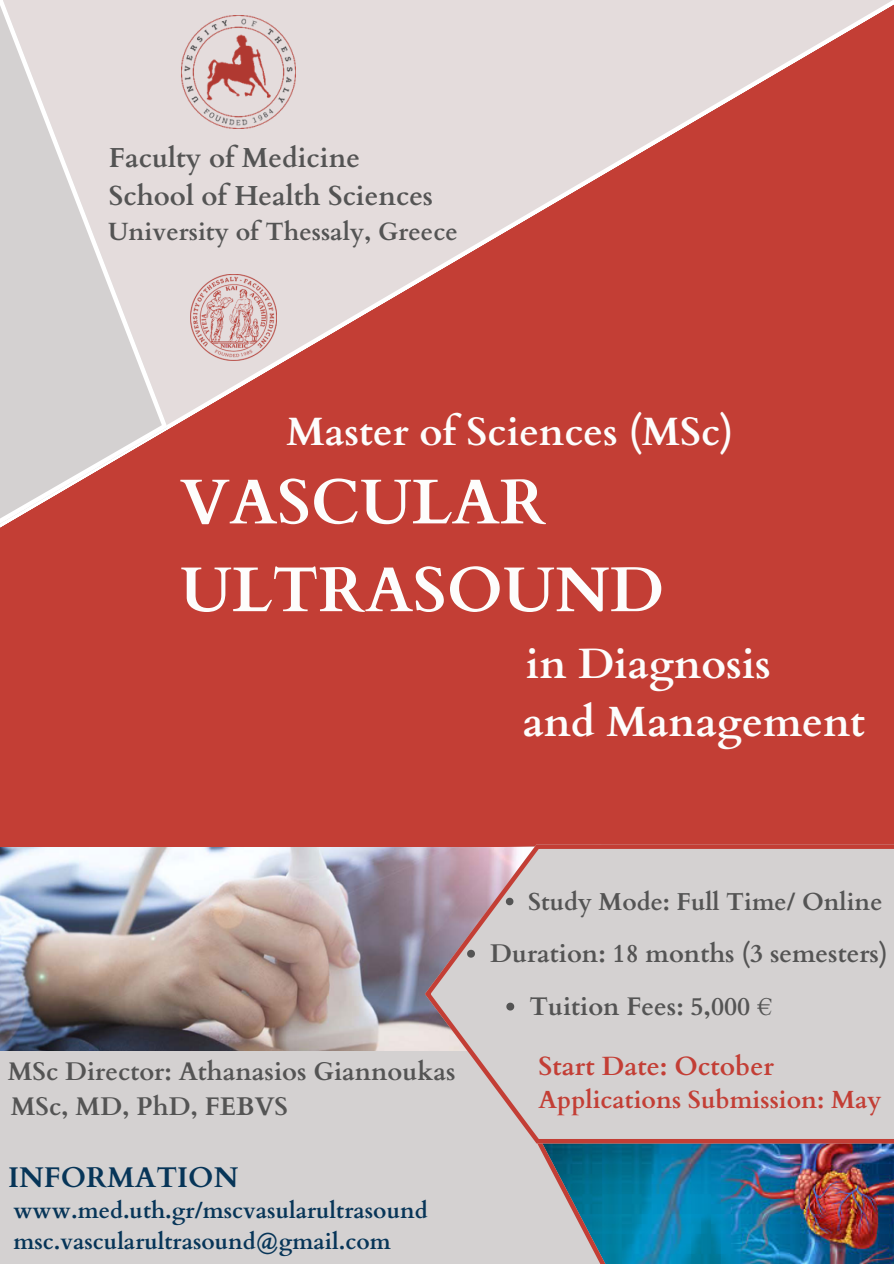
<style>
.page{position:relative;width:894px;height:1264px;background:#fff}
.page>*{position:absolute;margin:0;border:0;box-sizing:border-box;transform-origin:0 0}
.t1{font:700 63.3px/87.8px "Cardo";color:#fdfdfc}
.t2{font:700 42.3px/58.5px "Cardo";color:#fdfdfc}
.t3{font:700 39.6px "Cardo";color:#fdfdfc}
.t4{font:700 28.5px "Cardo";color:#073558}
.t5{font:700 27.45px/38.2px "Cardo";color:#545454}
.t6{font:700 26.25px "Cardo";color:#c33e35}
.t7{font:700 25.5px/34.8px "Cardo";color:#545454}
.t8{font:700 25.05px "Cardo";color:#545454}
.t9{font:700 24.75px "Cardo";color:#c33e35}
.t10{font:700 24.45px "Cardo";color:#545454}
.t11{font:700 22.8px "Cardo";color:#073558}
</style>
<div class="page">
<div style="left:0;top:0;width:893px;height:1263px;background:#c33e35"></div>
<svg style="left:167px;top:0;width:726px;height:430px"></svg>
<svg style="left:0;top:0;width:167px;height:528px;background:#dac9c8"></svg>
<img style="left:611px;top:1143px;width:282px;height:120px">
<div style="left:0;top:847px;width:611px;height:416px;background:#d4d1d1"></div>
<img style="left:181px;top:15px;width:114px;height:114px">
<img style="left:190px;top:274px;width:86px;height:86px">
<img style="left:0;top:848px;width:425px;height:202px">
<svg style="left:425px;top:844px;width:468px;height:299px;background:#d1c8c8"></svg>
<svg style="left:505px;top:897px;width:8px;height:8px"></svg>
<svg style="left:467px;top:949px;width:8px;height:8px"></svg>
<svg style="left:506px;top:1002px;width:8px;height:8px"></svg>
<p class="t5" style="left:109px;top:139px;width:325px">Faculty of Medicine<br>School of Health Sciences</p>
<p class="t8" style="left:108px;top:215px;width:351px">University of Thessaly, Greece</p>
<p class="t3" style="left:286px;top:405px;width:448px">Master of Sciences (MSc)</p>
<p class="t1" style="left:180px;top:459px;width:485px">VASCULAR<br>ULTRASOUND</p>
<p class="t2" style="left:522px;top:635px;width:344px">in Diagnosis<br>and Management</p>
<h2 class="t10" style="left:528px;top:885px;width:356px">Study Mode: Full Time/ Οnline</h2>
<p class="t7" style="left:490px;top:936px;width:399px">Duration: 18 months (3 semesters)</p>
<h3 class="t7" style="left:8px;top:1054px;width:449px">MSc Director: Athanasios Giannoukas<br>MSc, MD, PhD, FEBVS</h3>
<h3 class="t4" style="left:8px;top:1158px;width:232px">INFORMATION</h3>
<p class="t11" style="left:13px;top:1194px;width:415px">www.med.uth.gr/mscvasularultrasound</p>
<p class="t11" style="left:13px;top:1226px;width:378px">msc.vascularultrasound@gmail.com</p>
<p class="t7" style="left:529px;top:989px;width:244px">Tuition Fees: 5,000 €</p>
<p class="t6" style="left:538px;top:1048px;width:237px">Start Date: October</p>
<p class="t9" style="left:538px;top:1083px;width:344px">Applications Submission: May</p>
</div>
